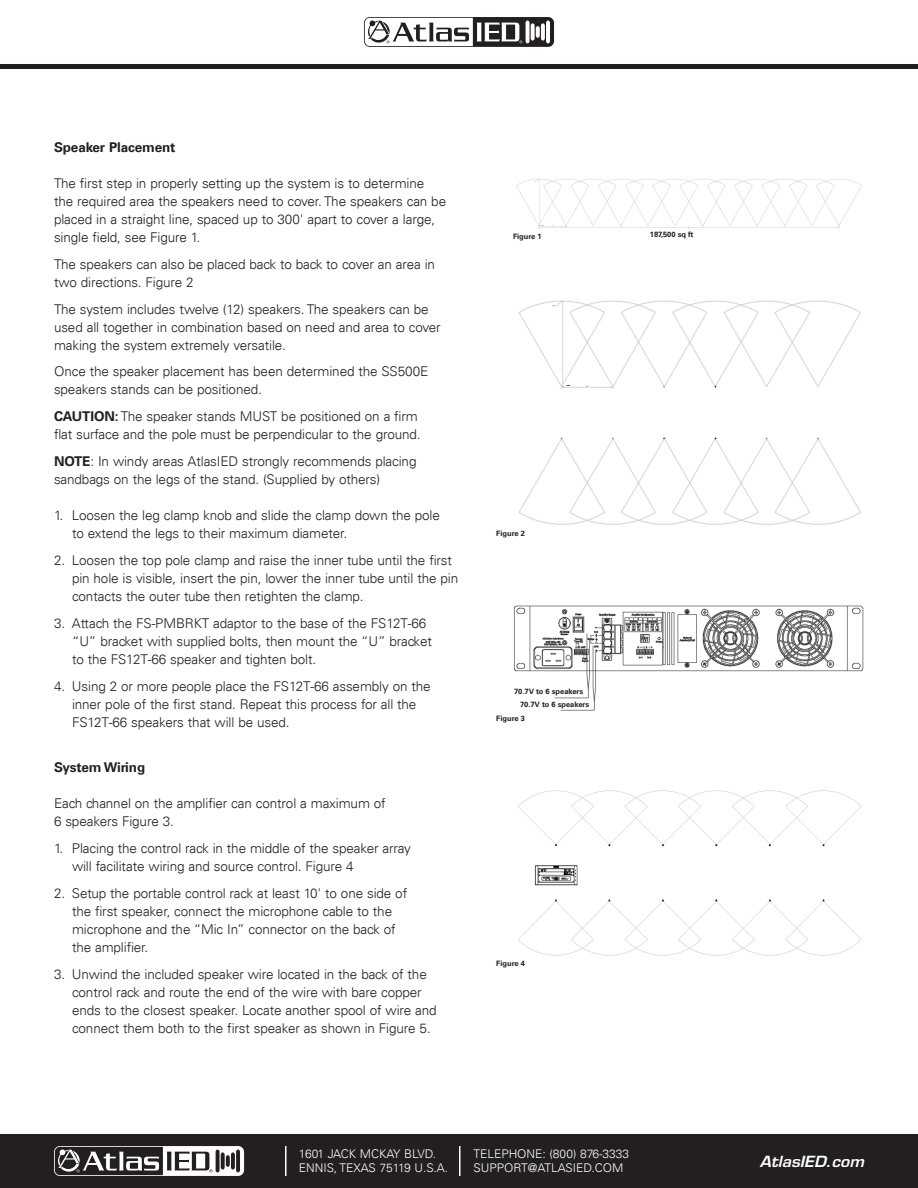
<style>
.page{position:relative;width:918px;height:1188px;background:#fff}
.page>*{position:absolute;margin:0;border:0;box-sizing:border-box;transform-origin:0 0}
.t1{font:italic 600 15px "Eurostile LT Std";color:#fff;scale:1.05 1}
.Body_Copy___8_8_8{font:300 13.5px/18px "Univers LT";letter-spacing:-.01em;color:#231f20}
.Body_Copy___8_8_8-2{font:700 13.5px "Univers LT";letter-spacing:-.01em;color:#231f20}
.t2{font:300 12px/13.5px "Univers LT";color:#fff}
.Body_Copy___8_8_8-3{font:700 7.5px "Univers LT";color:#231f20}
.s1{font-weight:700}
</style>
<div class="page">
<div style="left:0;top:1134px;width:918px;height:54px;background:#231f20"></div>
<svg style="left:54px;top:1146px;width:190px;height:30px"></svg>
<hr style="left:285px;top:1146px;width:2px;height:30px;background:#fff">
<hr style="left:459px;top:1146px;width:1px;height:30px;background:#fff">
<hr style="left:0;top:64px;width:918px;height:4px;background:#231f20">
<svg style="left:364px;top:17px;width:190px;height:30px"></svg>
<svg style="left:526px;top:21px;width:4px;height:22px"></svg>
<hr style="left:546px;top:21px;width:4px;height:22px;background:#fff;border-radius:2px">
<svg style="left:531px;top:23px;width:4px;height:18px"></svg>
<svg style="left:541px;top:23px;width:4px;height:18px"></svg>
<svg style="left:536px;top:26px;width:4px;height:12px"></svg>
<svg style="left:365px;top:18px;width:157px;height:28px"></svg>
<img style="left:516px;top:179px;width:346px;height:50px">
<img style="left:518px;top:300px;width:343px;height:225px">
<img style="left:513px;top:605px;width:350px;height:106px">
<img style="left:518px;top:790px;width:344px;height:166px">
<p class="Body_Copy___8_8_8-2" style="left:54px;top:139px;width:123px">Speaker Placement</p>
<p class="Body_Copy___8_8_8" style="left:54px;top:174px;width:394px">The first step in properly setting up the system is to determine the required area the speakers need to cover. The speakers can be placed in a straight line, spaced up to 300' apart to cover a large, single field, see Figure 1.</p>
<p class="Body_Copy___8_8_8" style="left:54px;top:255px;width:383px">The speakers can also be placed back to back to cover an area in two directions. Figure 2</p>
<p class="Body_Copy___8_8_8" style="left:54px;top:300px;width:388px">The system includes twelve (12) speakers. The speakers can be used all together in combination based on need and area to cover making the system extremely versatile.</p>
<p class="Body_Copy___8_8_8" style="left:54px;top:363px;width:376px">Once the speaker placement has been determined the SS500E speakers stands can be positioned.</p>
<p class="Body_Copy___8_8_8" style="left:54px;top:408px;width:368px"><span class="s1">CAUTION:</span> The speaker stands MUST be positioned on a firm flat surface and the pole must be perpendicular to the ground.</p>
<p class="Body_Copy___8_8_8" style="left:54px;top:453px;width:364px"><span class="s1">NOTE</span>: In windy areas AtlasIED strongly recommends placing sandbags on the legs of the stand. (Supplied by others)</p>
<p class="Body_Copy___8_8_8" style="left:72px;top:507px;width:369px;text-indent:-18px">1. Loosen the leg clamp knob and slide the clamp down the pole to extend the legs to their maximum diameter.</p>
<p class="Body_Copy___8_8_8" style="left:72px;top:552px;width:388px;text-indent:-18px">2. Loosen the top pole clamp and raise the inner tube until the first pin hole is visible, insert the pin, lower the inner tube until the pin contacts the outer tube then retighten the clamp.</p>
<p class="Body_Copy___8_8_8" style="left:72px;top:615px;width:361px;text-indent:-18px">3. Attach the FS-PMBRKT adaptor to the base of the FS12T-66 “U” bracket with supplied bolts, then mount the “U” bracket to the FS12T-66 speaker and tighten bolt.</p>
<p class="Body_Copy___8_8_8" style="left:72px;top:678px;width:360px;text-indent:-18px">4. Using 2 or more people place the FS12T-66 assembly on the inner pole of the first stand. Repeat this process for all the<br>FS12T-66 speakers that will be used.</p>
<p class="Body_Copy___8_8_8-2" style="left:54px;top:760px;width:93px">System Wiring</p>
<p class="Body_Copy___8_8_8" style="left:54px;top:795px;width:333px">Each channel on the amplifier can control a maximum of<br>6 speakers Figure 3.</p>
<p class="Body_Copy___8_8_8" style="left:72px;top:840px;width:340px;text-indent:-18px">1. Placing the control rack in the middle of the speaker array will facilitate wiring and source control. Figure 4</p>
<p class="Body_Copy___8_8_8" style="left:72px;top:885px;width:337px;text-indent:-18px">2. Setup the portable control rack at least 10' to one side of the first speaker, connect the microphone cable to the microphone and the “Mic In” connector on the back of the amplifier.</p>
<p class="Body_Copy___8_8_8" style="left:72px;top:966px;width:366px;text-indent:-18px">3. Unwind the included speaker wire located in the back of the control rack and route the end of the wire with bare copper ends to the closest speaker. Locate another spool of wire and connect them both to the first speaker as shown in Figure 5.</p>
<p class="Body_Copy___8_8_8-3" style="left:513px;top:232px;width:30px">Figure 1</p>
<p class="Body_Copy___8_8_8-3" style="left:496px;top:529px;width:30px">Figure 2</p>
<p class="Body_Copy___8_8_8-3" style="left:514px;top:687px;width:71px">70.7V to 6 speakers</p>
<p class="Body_Copy___8_8_8-3" style="left:520px;top:700px;width:71px">70.7V to 6 speakers</p>
<p class="Body_Copy___8_8_8-3" style="left:496px;top:714px;width:30px">Figure 3</p>
<p class="Body_Copy___8_8_8-3" style="left:496px;top:959px;width:30px">Figure 4</p>
<p class="Body_Copy___8_8_8-3" style="left:650px;top:230px;width:45px">187,500 sq ft</p>
<p class="t2" style="left:299px;top:1147px;width:151px">1601 JACK MCKAY BLVD.<br>ENNIS, TEXAS 75119 U.S.A.</p>
<p class="t2" style="left:473px;top:1147px;width:157px">TELEPHONE: (800) 876-3333</p>
<p class="t2" style="left:473px;top:1161px;width:152px">SUPPORT@ATLASIED.COM</p>
<p class="t1" style="left:760px;top:1152px;width:101px">AtlasIED.com</p>
</div>
